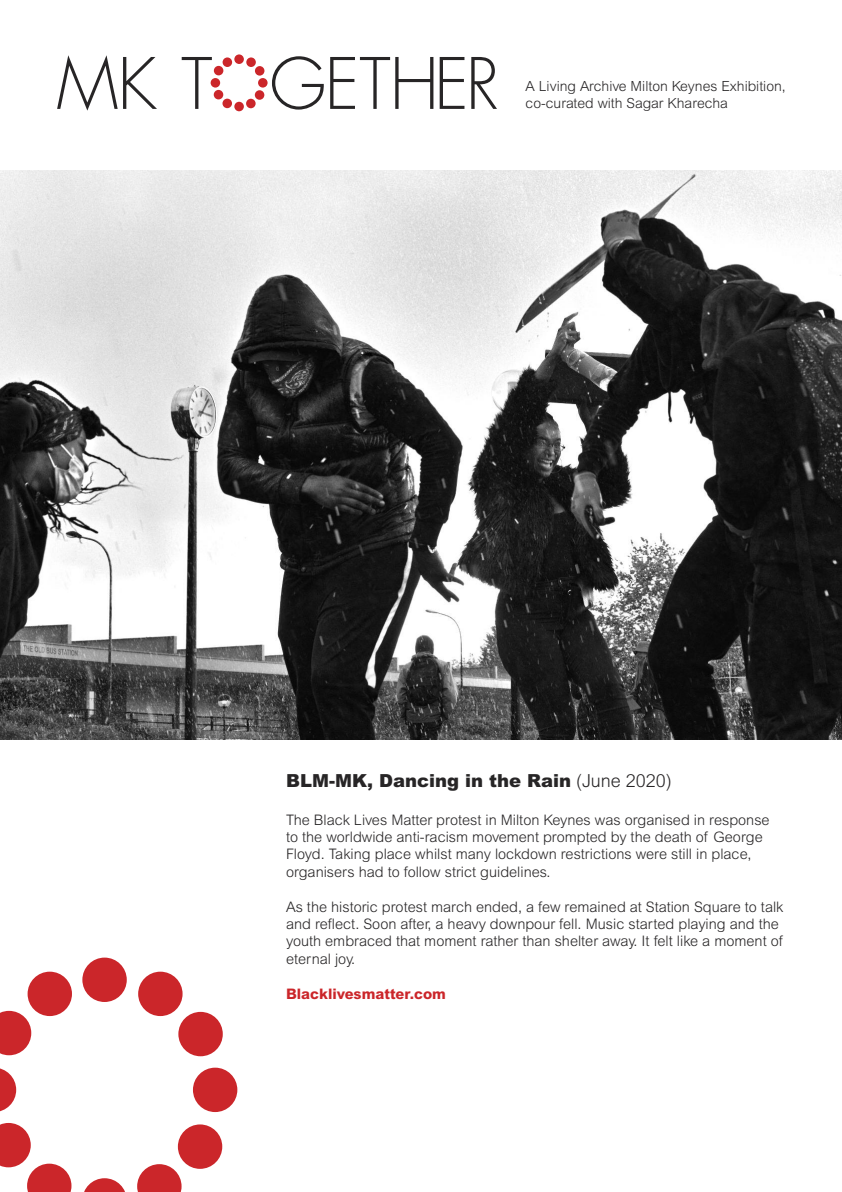
<style>
.page{position:relative;width:842px;height:1192px;background:#fff}
.page>*{position:absolute;margin:0;border:0;box-sizing:border-box;transform-origin:0 0}
.t1{font:900 18px "Arial";color:#272526}
.t2{font:300 14.5px/17.4px "Arial";color:#272526}
.t3{font:800 14.5px "Arial";color:#cb262a}
.t4{font:300 14px/16.8px "Arial";color:#272526}
.s1{font-weight:300}
</style>
<div class="page">
<svg style="left:57px;top:55px;width:100px;height:56px"></svg>
<svg style="left:182px;top:57px;width:30px;height:52px"></svg>
<svg style="left:272px;top:56px;width:52px;height:54px"></svg>
<svg style="left:330px;top:57px;width:103px;height:52px"></svg>
<svg style="left:440px;top:57px;width:24px;height:52px"></svg>
<svg style="left:471px;top:57px;width:26px;height:52px"></svg>
<div style="left:234px;top:54px;width:10px;height:10px;background:#cb262a;border-radius:50%"></div>
<div style="left:234px;top:102px;width:10px;height:9px;background:#cb262a;border-radius:50%"></div>
<div style="left:258px;top:78px;width:10px;height:10px;background:#cb262a;border-radius:50%"></div>
<div style="left:211px;top:78px;width:9px;height:10px;background:#cb262a;border-radius:50%"></div>
<div style="left:214px;top:66px;width:9px;height:9px;background:#cb262a;border-radius:50%"></div>
<div style="left:223px;top:57px;width:9px;height:10px;background:#cb262a;border-radius:50%"></div>
<div style="left:246px;top:57px;width:10px;height:10px;background:#cb262a;border-radius:50%"></div>
<div style="left:255px;top:66px;width:9px;height:10px;background:#cb262a;border-radius:50%"></div>
<div style="left:214px;top:90px;width:9px;height:9px;background:#cb262a;border-radius:50%"></div>
<div style="left:222px;top:99px;width:10px;height:9px;background:#cb262a;border-radius:50%"></div>
<div style="left:246px;top:99px;width:10px;height:9px;background:#cb262a;border-radius:50%"></div>
<div style="left:255px;top:90px;width:9px;height:10px;background:#cb262a;border-radius:50%"></div>
<img style="left:0;top:170px;width:842px;height:570px">
<svg style="left:6px;top:957px;width:232px;height:233px"></svg>
<div style="left:82px;top:958px;width:45px;height:44px;background:#cb262a;border-radius:50%"></div>
<svg style="left:82px;top:1178px;width:45px;height:14px"></svg>
<div style="left:193px;top:1068px;width:44px;height:44px;background:#cb262a;border-radius:50%"></div>
<svg style="left:0;top:1068px;width:16px;height:44px"></svg>
<svg style="left:0;top:1011px;width:31px;height:44px"></svg>
<div style="left:28px;top:972px;width:44px;height:44px;background:#cb262a;border-radius:50%"></div>
<div style="left:138px;top:972px;width:45px;height:44px;background:#cb262a;border-radius:50%"></div>
<div style="left:178px;top:1012px;width:45px;height:44px;background:#cb262a;border-radius:50%"></div>
<svg style="left:0;top:1123px;width:71px;height:69px"></svg>
<svg style="left:137px;top:1164px;width:45px;height:28px"></svg>
<div style="left:178px;top:1124px;width:44px;height:45px;background:#cb262a;border-radius:50%"></div>
<p class="t4" style="left:526px;top:79px;width:262px">A Living Archive Milton Keynes Exhibition, co-curated with Sagar Kharecha</p>
<p class="t1" style="left:286px;top:774px;width:387px">BLM-MK, Dancing in the Rain <span class="s1">(June 2020)</span></p>
<p class="t2" style="left:286px;top:812px;width:485px">The Black Lives Matter protest in Milton Keynes was organised in response to the worldwide anti-racism movement prompted by the death of George Floyd. Taking place whilst many lockdown restrictions were still in place, organisers had to follow strict guidelines.</p>
<p class="t2" style="left:286px;top:899px;width:499px">As the historic protest march ended, a few remained at Station Square to talk and reflect. Soon after, a heavy downpour fell. Music started playing and the youth embraced that moment rather than shelter away. It felt like a moment of eternal joy.</p>
<p class="t3" style="left:286px;top:988px;width:161px">Blacklivesmatter.com</p>
</div>
